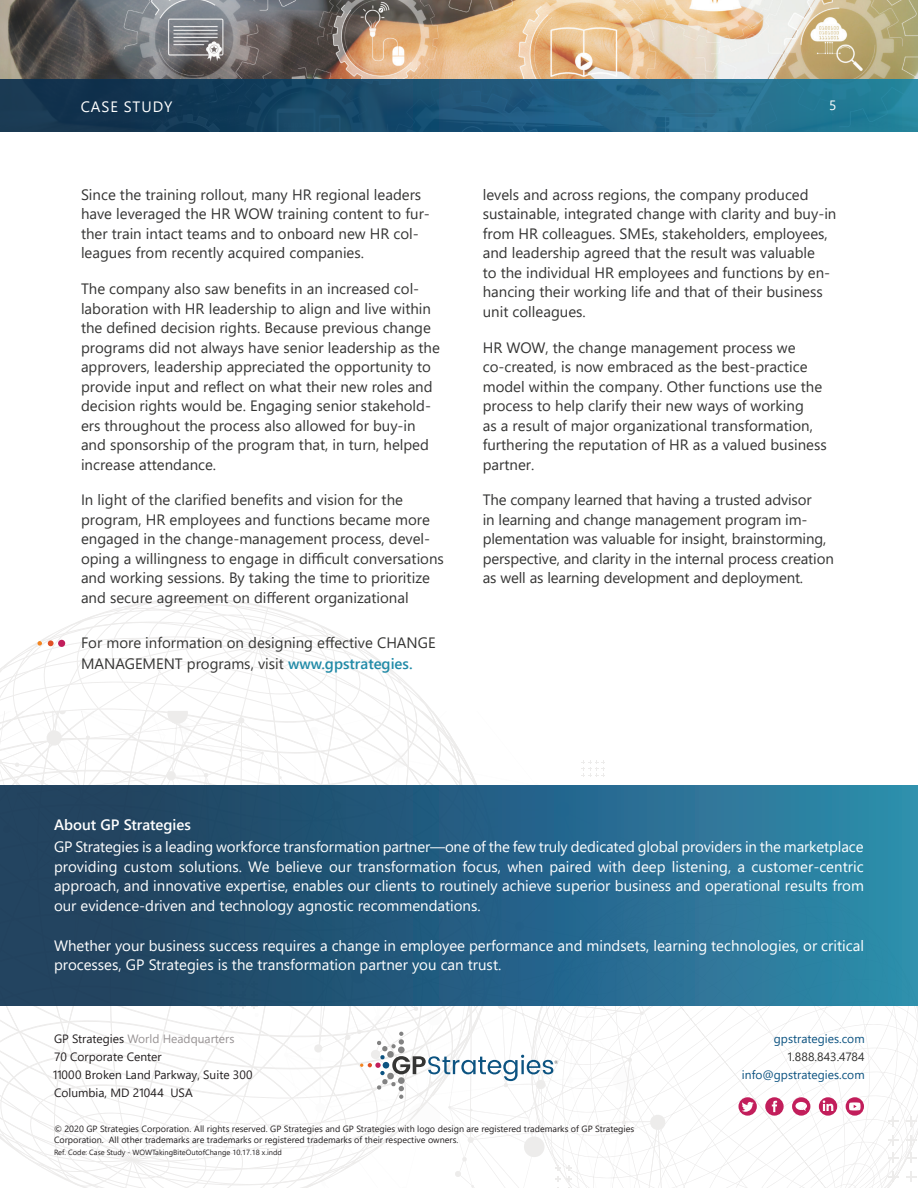
<style>
.page{position:relative;width:918px;height:1188px;background:#fff}
.page>*{position:absolute;margin:0;border:0;box-sizing:border-box;transform-origin:0 0}
.paragraph{font:15px/19.5px "Segoe UI";color:#353534}
.About_GP_Strategies{font:15px/19.5px "Segoe UI";color:#fff;text-align:justify}
.About_GP_Strategies-2{font:600 15px "Segoe UI";color:#fff}
.About_GP_Strategies-3{font:15px "Segoe UI";letter-spacing:.065em;color:#fff}
.t1{font:13.5px "Segoe UI";color:#fff}
.t2{font:12px/18px "Segoe UI";color:#231f20}
.t3{font:12px "Segoe UI";color:#0c5381}
.t4{font:12px "Segoe UI";color:#989394}
.t5{font:12px "Segoe UI";letter-spacing:.02em;color:#353534}
.t6{font:9px/10.5px "Segoe UI";color:#231f20}
.t7{font:7.5px "Segoe UI";color:#231f20}
.s1{font-weight:600;color:#208aa7}
.s2{color:#231f20}
</style>
<div class="page">
<svg style="left:697px;top:1006px;width:221px;height:182px"></svg>
<svg style="left:888px;top:1135px;width:10px;height:10px"></svg>
<svg style="left:888px;top:1116px;width:10px;height:10px"></svg>
<svg style="left:906px;top:1135px;width:10px;height:10px"></svg>
<svg style="left:906px;top:1116px;width:10px;height:10px"></svg>
<svg style="left:888px;top:1172px;width:10px;height:10px"></svg>
<svg style="left:888px;top:1153px;width:10px;height:10px"></svg>
<svg style="left:906px;top:1172px;width:10px;height:10px"></svg>
<svg style="left:906px;top:1153px;width:10px;height:10px"></svg>
<svg style="left:0;top:598px;width:432px;height:113px"></svg>
<svg style="left:0;top:711px;width:697px;height:477px"></svg>
<svg style="left:846px;top:1097px;width:18px;height:19px"></svg>
<svg style="left:819px;top:1097px;width:18px;height:19px"></svg>
<svg style="left:792px;top:1097px;width:18px;height:19px"></svg>
<svg style="left:765px;top:1097px;width:19px;height:19px"></svg>
<svg style="left:738px;top:1097px;width:19px;height:19px"></svg>
<div style="left:58px;top:640px;width:7px;height:7px;background:#c21e5b;border-radius:50%"></div>
<svg style="left:48px;top:640px;width:6px;height:6px"></svg>
<svg style="left:38px;top:641px;width:4px;height:5px"></svg>
<div style="left:0;top:785px;width:918px;height:221px;background:linear-gradient(to right,#1e3957,#2e89ad)"></div>
<img style="left:0;top:0;width:918px;height:80px">
<svg style="left:0;top:80px;width:918px;height:52px;background:#1c5574"></svg>
<p class="About_GP_Strategies-3" style="left:81px;top:92px;width:93px">CASE STUDY</p>
<p class="t1" style="left:829px;top:93px;width:9px">5</p>
<p class="paragraph" style="left:81px;top:184px;width:350px">Since the training rollout, many HR regional leaders have leveraged the HR WOW training content to fur&shy;ther train intact teams and to onboard new HR col&shy;leagues from recently acquired companies.</p>
<p class="paragraph" style="left:81px;top:278px;width:360px">The company also saw benefits in an increased col&shy;laboration with HR leadership to align and live within the defined decision rights. Because previous change programs did not always have senior leadership as the approvers, leadership appreciated the opportunity to provide input and reflect on what their new roles and decision rights would be. Engaging senior stakehold&shy;ers throughout the process also allowed for buy-in and sponsorship of the program that, in turn, helped increase attendance.</p>
<p class="paragraph" style="left:81px;top:489px;width:364px">In light of the clarified benefits and vision for the program, HR employees and functions became more engaged in the change-management process, devel&shy;oping a willingness to engage in difficult conversations and working sessions. By taking the time to prioritize and secure agreement on different organizational</p>
<p class="paragraph" style="left:81px;top:631px;width:356px;line-height:21px">For more information on designing effective CHANGE<br>MANAGEMENT programs, visit <span class="s1">www.gpstrategies.</span></p>
<p class="paragraph" style="left:483px;top:184px;width:355px">levels and across regions, the company produced sustainable, integrated change with clarity and buy-in from HR colleagues. SMEs, stakeholders, employees, and leadership agreed that the result was valuable<br>to the individual HR employees and functions by en&shy;hancing their working life and that of their business unit colleagues.</p>
<p class="paragraph" style="left:483px;top:336px;width:346px">HR WOW, the change management process we co-created, is now embraced as the best-practice model within the company. Other functions use the process to help clarify their new ways of working<br>as a result of major organizational transformation, furthering the reputation of HR as a valued business partner.</p>
<p class="paragraph" style="left:483px;top:489px;width:353px">The company learned that having a trusted advisor<br>in learning and change management program im&shy;plementation was valuable for insight, brainstorming, perspective, and clarity in the internal process creation as well as learning development and deployment.</p>
<p class="About_GP_Strategies-2" style="left:54px;top:810px;width:138px">About GP Strategies</p>
<p class="About_GP_Strategies" style="left:54px;top:836px;width:812px">GP Strategies is a leading workforce transformation partner—one of the few truly dedicated global providers in the marketplace providing custom solutions. We believe our transformation focus, when paired with deep listening, a customer-centric approach, and innovative expertise, enables our clients to routinely achieve superior business and operational results from our evidence-driven and technology agnostic recommendations.</p>
<p class="About_GP_Strategies" style="left:54px;top:934px;width:812px">Whether your business success requires a change in employee performance and mindsets, learning technologies, or critical processes, GP Strategies is the transformation partner you can trust.</p>
<p class="t4" style="left:54px;top:1027px;width:182px"><span class="s2">GP Strategies</span> World Headquarters</p>
<p class="t2" style="left:54px;top:1046px;width:109px">70 Corporate Center</p>
<p class="t2" style="left:52px;top:1064px;width:202px">11000 Broken Land Parkway, Suite 300<br>Columbia, MD 21044 USA</p>
<p class="t6" style="left:54px;top:1123px;width:582px">© 2020 GP Strategies Corporation. All rights reserved. GP Strategies and GP Strategies with logo design are registered trademarks of GP Strategies<br>Corporation. All other trademarks are trademarks or registered trademarks of their respective owners.</p>
<p class="t7" style="left:54px;top:1145px;width:229px">Ref. Code: Case Study - WOWTakingBiteOutofChange 10.17.18 x.indd</p>
<p class="t3" style="left:774px;top:1027px;width:92px">gpstrategies.com</p>
<p class="t5" style="left:787px;top:1045px;width:79px">1.888.843.4784</p>
<p class="t3" style="left:742px;top:1063px;width:124px">info@gpstrategies.com</p>
</div>
